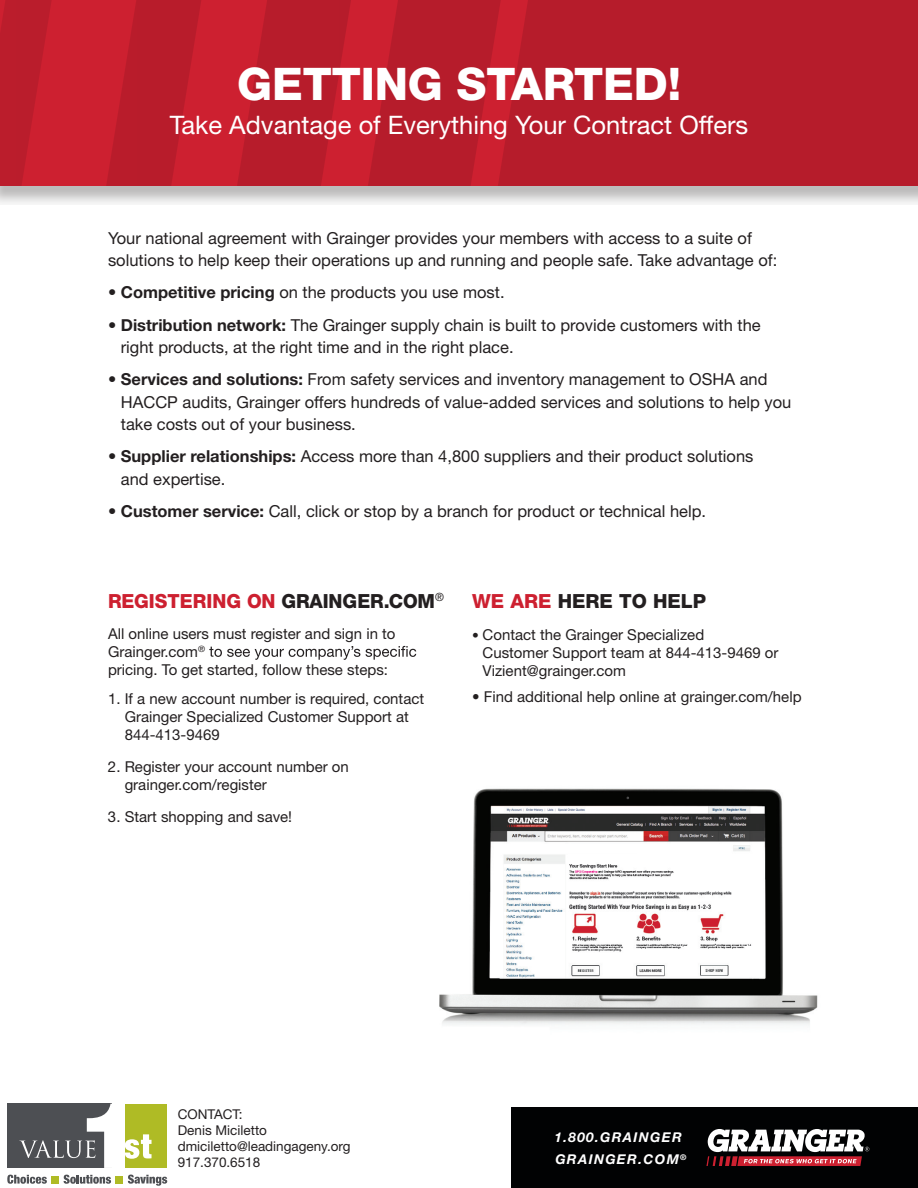
<style>
.page{position:relative;width:918px;height:1188px;background:#fff}
.page>*{position:absolute;margin:0;border:0;box-sizing:border-box;transform-origin:0 0}
.t1{font:800 45px "Helvetica Neue LT Std";letter-spacing:-.005em;color:#fff}
.t2{font:25.5px "Helvetica Neue LT Std";color:#fff}
.t3{font:800 19.5px "Helvetica Neue LT Std";color:#cd2030}
.t4{font:800 19.5px "Helvetica Neue LT Std";color:#231f20}
.t5{font:16.5px/22.5px "Helvetica Neue LT Std";color:#231f20}
.t6{font:15px/18px "Helvetica Neue LT Std";color:#231f20}
.t7{font:13.5px/16.2px "Helvetica Neue LT Std";color:#231f20}
.t8{font:italic 700 13.5px "Helvetica Neue LT Std";letter-spacing:.1em;color:#fff}
.s1{font-weight:700}
.s2{color:#231f20}
.s3{color:#cd2030}
.s4{font-size:13.5px}
</style>
<div class="page">
<svg style="left:0;top:186px;width:918px;height:18px;background:#d2d2d2"></svg>
<div style="left:0;top:0;width:918px;height:186px;background:#cd2030"></div>
<svg style="left:368px;top:0;width:130px;height:186px"></svg>
<svg style="left:237px;top:0;width:114px;height:186px"></svg>
<svg style="left:106px;top:0;width:95px;height:186px"></svg>
<svg style="left:0;top:0;width:52px;height:186px"></svg>
<div style="left:498px;top:0;width:420px;height:186px;background:#b61c2b"></div>
<div style="left:512px;top:1107px;width:406px;height:81px;background:#010203"></div>
<svg style="left:706px;top:1129px;width:163px;height:37px"></svg>
<svg style="left:209px;top:646px;width:207px;height:14px"></svg>
<img style="left:439px;top:788px;width:379px;height:237px">
<div style="left:698px;top:859px;width:26px;height:21px;background:#fff"></div>
<div style="left:568px;top:854px;width:72px;height:8px;background:#fff"></div>
<div style="left:8px;top:1104px;width:104px;height:64px;background:#4d4f53"></div>
<div style="left:126px;top:1104px;width:41px;height:64px;background:#afbb25"></div>
<svg style="left:19px;top:1104px;width:133px;height:64px"></svg>
<svg style="left:128px;top:1175px;width:39px;height:11px"></svg>
<svg style="left:7px;top:1175px;width:40px;height:9px"></svg>
<div style="left:52px;top:1176px;width:7px;height:8px;background:#afbb25"></div>
<svg style="left:64px;top:1175px;width:47px;height:9px"></svg>
<div style="left:115px;top:1176px;width:8px;height:8px;background:#afbb25"></div>
<h1 class="t1" style="left:237px;top:57px;width:445px">GETTING STARTED!</h1>
<h2 class="t2" style="left:170px;top:110px;width:580px">Take Advantage of Everything Your Contract Offers</h2>
<p class="t5" style="left:108px;top:226px;width:671px">Your national agreement with Grainger provides your members with access to a suite of solutions to help keep their operations up and running and people safe. Take advantage of:</p>
<p class="t5" style="left:108px;top:281px;width:398px">• <span class="s1">Competitive pricing</span> on the products you use most.</p>
<p class="t5" style="left:121px;top:313px;width:641px;text-indent:-13px">• <span class="s1">Distribution network:</span> The Grainger supply chain is built to provide customers with the right products, at the right time and in the right place.</p>
<p class="t5" style="left:121px;top:368px;width:672px;text-indent:-13px">• <span class="s1">Services and solutions:</span> From safety services and inventory management to OSHA and<br>HACCP audits, Grainger offers hundreds of value-added services and solutions to help you take costs out of your business.</p>
<p class="t5" style="left:121px;top:445px;width:634px;text-indent:-13px">• <span class="s1">Supplier relationships:</span> Access more than 4,800 suppliers and their product solutions and expertise.</p>
<p class="t5" style="left:108px;top:500px;width:600px">• <span class="s1">Customer service:</span> Call, click or stop by a branch for product or technical help.</p>
<p class="t3" style="left:108px;top:589px;width:337px">REGISTERING ON <span class="s2">GRAINGER.COM</span><sup>®</sup></p>
<p class="t4" style="left:472px;top:589px;width:236px"><span class="s3">WE ARE</span> HERE TO HELP</p>
<p class="t6" style="left:483px;top:626px;width:297px;text-indent:-11px"><span class="s4">•</span> Contact the Grainger Specialized<br>Customer Support team at 844-413-9469 or<br>Vizient@grainger.com</p>
<p class="t6" style="left:472px;top:687px;width:331px">• Find additional help online at grainger.com/help</p>
<p class="t6" style="left:108px;top:624px;width:289px">All online users must register and sign in to<br>Grainger.com<sup>®<br></sup>pricing. To get started, follow these steps:</p>
<p class="t6" style="left:125px;top:689px;width:301px;text-indent:-17px">1. If a new account number is required, contact<br>Grainger Specialized Customer Support at<br>844-413-9469</p>
<p class="t6" style="left:125px;top:758px;width:226px;text-indent:-17px">2. Register your account number on grainger.com/register</p>
<p class="t6" style="left:108px;top:808px;width:186px">3. Start shopping and save!</p>
<p class="t7" style="left:178px;top:1106px;width:174px">CONTACT:<br>Denis Miciletto dmiciletto@leadingageny.org<br>917.370.6518</p>
<p class="t8" style="left:555px;top:1128px;width:129px">1.800.GRAINGER</p>
<p class="t8" style="left:555px;top:1151px;width:133px">GRAINGER.COM<sup>®</sup></p>
</div>
